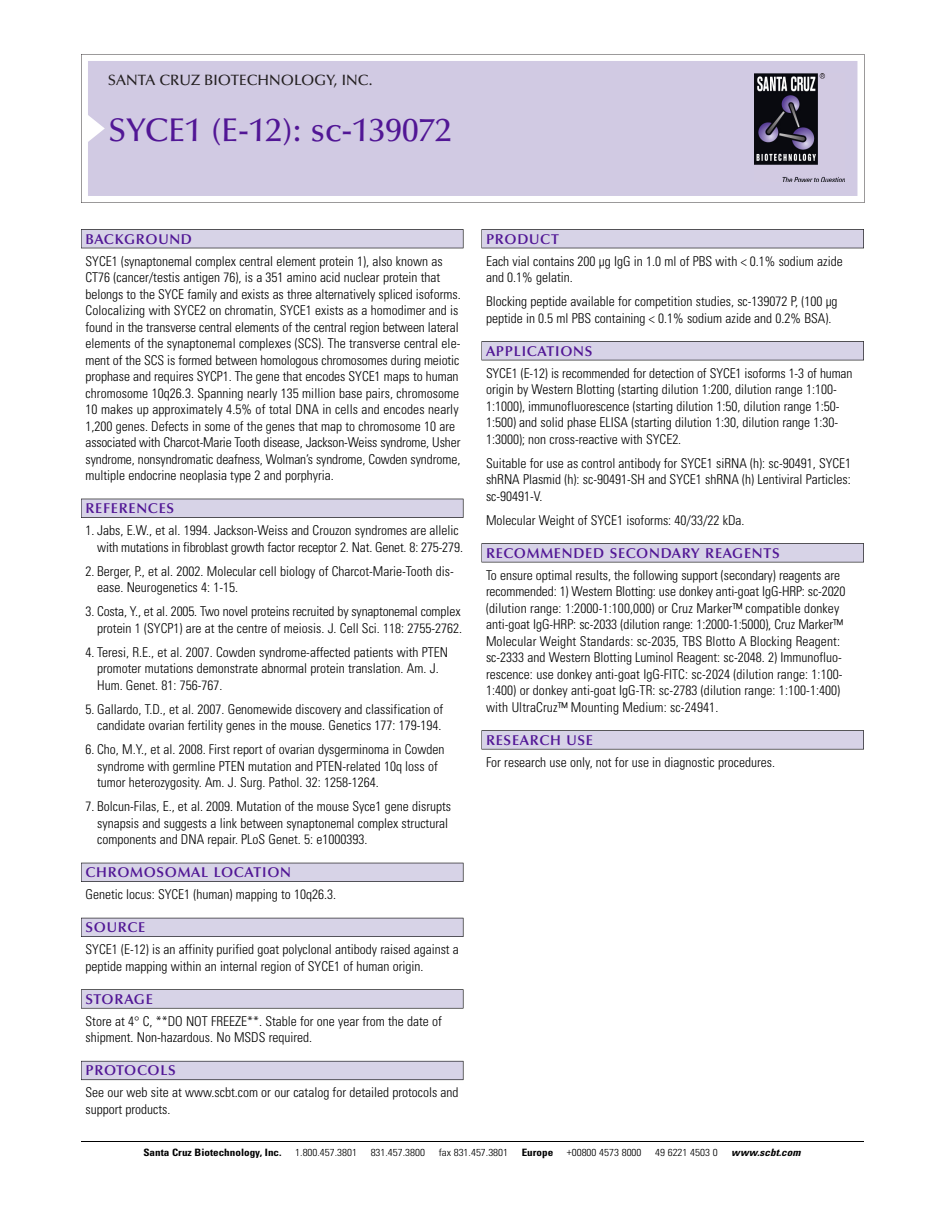
<style>
.page{position:relative;width:945px;height:1215px;background:#fff}
.page>*{position:absolute;margin:0;border:0;box-sizing:border-box;transform-origin:0 0}
.t1{font:500 33px "Optima";color:#511695}
.t2{font:500 15px "Optima";color:#231f20}
.t3{font:600 14.25px "Optima";letter-spacing:.05em;color:#511695}
.t4{font:300 condensed 13.5px/16.5px "Univers";color:#000}
.t5{font:300 condensed 10.2px "Univers";color:#000;scale:1.1 1}
.t6{font:700 condensed 10.2px "Univers";color:#000;scale:1.1 1}
.t7{font:italic 700 condensed 10.2px "Univers";letter-spacing:.005em;color:#000;scale:1.1 1}
</style>
<div class="page">
<svg style="left:81px;top:54px;width:783px;height:149px"></svg>
<div style="left:88px;top:61px;width:769px;height:135px;background:#d1cae3"></div>
<img style="left:755px;top:74px;width:90px;height:108px">
<div style="left:81px;top:229px;width:382px;height:19px;background:#525156"></div>
<div style="left:81px;top:230px;width:382px;height:18px;background:#d7d3e7"></div>
<div style="left:81px;top:499px;width:382px;height:19px;background:#515055"></div>
<div style="left:81px;top:499px;width:382px;height:18px;background:#d7d3e7"></div>
<div style="left:81px;top:863px;width:382px;height:19px;background:#525158"></div>
<div style="left:81px;top:863px;width:382px;height:18px;background:#d7d3e7"></div>
<div style="left:81px;top:918px;width:382px;height:19px;background:#54535a"></div>
<div style="left:81px;top:918px;width:382px;height:18px;background:#d7d3e7"></div>
<svg style="left:81px;top:989px;width:382px;height:20px"></svg>
<div style="left:81px;top:990px;width:382px;height:18px;background:#d7d3e7"></div>
<div style="left:81px;top:1061px;width:382px;height:19px;background:#66646e"></div>
<div style="left:81px;top:1061px;width:382px;height:18px;background:#d7d3e7"></div>
<div style="left:482px;top:229px;width:382px;height:19px;background:#525156"></div>
<div style="left:482px;top:230px;width:381px;height:18px;background:#d7d3e7"></div>
<div style="left:482px;top:341px;width:382px;height:19px;background:#525155"></div>
<div style="left:482px;top:342px;width:381px;height:18px;background:#d7d3e7"></div>
<div style="left:482px;top:543px;width:382px;height:19px;background:#545357"></div>
<div style="left:482px;top:544px;width:381px;height:18px;background:#d7d3e7"></div>
<div style="left:482px;top:730px;width:382px;height:19px;background:#575759"></div>
<div style="left:482px;top:731px;width:381px;height:18px;background:#d7d3e7"></div>
<hr style="left:81px;top:1141px;width:783px;height:1px;background:#000">
<p class="t2" style="left:108px;top:74px;width:266px">SANTA CRUZ BIOTECHNOLOGY, INC.</p>
<h1 class="t1" style="left:108px;top:117px;width:345px">SYCE1 (E-12): sc-139072</h1>
<p class="t3" style="left:86px;top:233px;width:108px">BACKGROUND</p>
<p class="t4" style="left:86px;top:254px;width:377px">SYCE1 (synaptonemal complex central element protein 1), also known as CT76 (cancer/testis antigen 76), is a 351 amino acid nuclear protein that belongs to the SYCE family and exists as three alternatively spliced isoforms.<br>Colocalizing with SYCE2 on chromatin, SYCE1 exists as a homodimer and is found in the transverse central elements of the central region between lateral elements of the synaptonemal complexes (SCS). The transverse central ele&shy;ment of the SCS is formed between homologous chromosomes during meiotic prophase and requires SYCP1. The gene that encodes SYCE1 maps to human chromosome 10q26.3. Spanning nearly 135 million base pairs, chromosome 10 makes up approximately 4.5% of total DNA in cells and encodes nearly 1,200 genes. Defects in some of the genes that map to chromosome 10 are associated with Charcot-Marie Tooth disease, Jackson-Weiss syndrome, Usher syndrome, nonsyndromatic deafness, Wolman’s syndrome, Cowden syndrome, multiple endocrine neoplasia type 2 and porphyria.</p>
<p class="t3" style="left:86px;top:503px;width:90px">REFERENCES</p>
<p class="t4" style="left:97px;top:523px;width:368px;text-indent:-12px">1. Jabs, E.W., et al. 1994. Jackson-Weiss and Crouzon syndromes are allelic with mutations in fibroblast growth factor receptor 2. Nat. Genet. 8: 275-279.</p>
<p class="t4" style="left:97px;top:564px;width:358px;text-indent:-12px">2. Berger, P., et al. 2002. Molecular cell biology of Charcot-Marie-Tooth dis&shy;ease. Neurogenetics 4: 1-15.</p>
<p class="t4" style="left:86px;top:604px;width:378px;text-align:right">3. Costa, Y., et al. 2005. Two novel proteins recruited by synaptonemal complex protein 1 (SYCP1) are at the centre of meiosis. J. Cell Sci. 118: 2755-2762.</p>
<p class="t4" style="left:97px;top:645px;width:352px;text-indent:-12px">4. Teresi, R.E., et al. 2007. Cowden syndrome-affected patients with PTEN promoter mutations demonstrate abnormal protein translation. Am. J.<br>Hum. Genet. 81: 756-767.</p>
<p class="t4" style="left:86px;top:702px;width:359px;text-align:right">5. Gallardo, T.D., et al. 2007. Genomewide discovery and classification of candidate ovarian fertility genes in the mouse. Genetics 177: 179-194.</p>
<p class="t4" style="left:97px;top:742px;width:349px;text-indent:-12px">6. Cho, M.Y., et al. 2008. First report of ovarian dysgerminoma in Cowden syndrome with germline PTEN mutation and PTEN-related 10q loss of tumor heterozygosity. Am. J. Surg. Pathol. 32: 1258-1264.</p>
<p class="t4" style="left:97px;top:799px;width:355px;text-indent:-12px">7. Bolcun-Filas, E., et al. 2009. Mutation of the mouse Syce1 gene disrupts synapsis and suggests a link between synaptonemal complex structural components and DNA repair. PLoS Genet. 5: e1000393.</p>
<p class="t3" style="left:86px;top:867px;width:207px">CHROMOSOMAL LOCATION</p>
<p class="t4" style="left:86px;top:887px;width:252px">Genetic locus: SYCE1 (human) mapping to 10q26.3.</p>
<p class="t3" style="left:86px;top:922px;width:61px">SOURCE</p>
<p class="t4" style="left:86px;top:942px;width:375px">SYCE1 (E-12) is an affinity purified goat polyclonal antibody raised against a peptide mapping within an internal region of SYCE1 of human origin.</p>
<p class="t3" style="left:86px;top:993px;width:69px">STORAGE</p>
<p class="t4" style="left:86px;top:1014px;width:358px">Store at 4° C, **DO NOT FREEZE**. Stable for one year from the date of shipment. Non-hazardous. No MSDS required.</p>
<p class="t3" style="left:86px;top:1065px;width:92px">PROTOCOLS</p>
<p class="t4" style="left:86px;top:1085px;width:375px">See our web site at www.scbt.com or our catalog for detailed protocols and support products.</p>
<p class="t3" style="left:486px;top:233px;width:74px">PRODUCT</p>
<p class="t4" style="left:486px;top:254px;width:358px">Each vial contains 200 µg IgG in 1.0 ml of PBS with &lt; 0.1% sodium azide and 0.1% gelatin.</p>
<p class="t4" style="left:486px;top:294px;width:353px">Blocking peptide available for competition studies, sc-139072 P, (100 µg peptide in 0.5 ml PBS containing &lt; 0.1% sodium azide and 0.2% BSA).</p>
<p class="t3" style="left:486px;top:345px;width:108px">APPLICATIONS</p>
<p class="t4" style="left:486px;top:366px;width:368px">SYCE1 (E-12) is recommended for detection of SYCE1 isoforms 1-3 of human origin by Western Blotting (starting dilution 1:200, dilution range 1:100- 1:1000), immunofluorescence (starting dilution 1:50, dilution range 1:50- 1:500) and solid phase ELISA (starting dilution 1:30, dilution range 1:30- 1:3000); non cross-reactive with SYCE2.</p>
<p class="t4" style="left:486px;top:456px;width:367px;text-align:justify">Suitable for use as control antibody for SYCE1 siRNA (h): sc-90491, SYCE1 shRNA Plasmid (h): sc-90491-SH and SYCE1 shRNA (h) Lentiviral Particles: sc-90491-V.</p>
<p class="t4" style="left:486px;top:513px;width:260px">Molecular Weight of SYCE1 isoforms: 40/33/22 kDa.</p>
<p class="t3" style="left:486px;top:547px;width:295px">RECOMMENDED SECONDARY REAGENTS</p>
<p class="t4" style="left:486px;top:568px;width:361px">To ensure optimal results, the following support (secondary) reagents are recommended: 1) Western Blotting: use donkey anti-goat IgG-HRP: sc-2020 (dilution range: 1:2000-1:100,000) or Cruz Marker™ compatible donkey anti-goat IgG-HRP: sc-2033 (dilution range: 1:2000-1:5000), Cruz Marker™ Molecular Weight Standards: sc-2035, TBS Blotto A Blocking Reagent: sc-2333 and Western Blotting Luminol Reagent: sc-2048. 2) Immunofluo&shy;rescence: use donkey anti-goat IgG-FITC: sc-2024 (dilution range: 1:100- 1:400) or donkey anti-goat IgG-TR: sc-2783 (dilution range: 1:100-1:400) with UltraCruz™ Mounting Medium: sc-24941.</p>
<p class="t3" style="left:486px;top:734px;width:109px">RESEARCH USE</p>
<p class="t4" style="left:486px;top:755px;width:290px">For research use only, not for use in diagnostic procedures.</p>
<p class="t6" style="left:143px;top:1148px;width:127px">Santa Cruz Biotechnology, Inc.</p>
<p class="t5" style="left:295px;top:1148px;width:58px">1.800.457.3801</p>
<p class="t5" style="left:371px;top:1148px;width:51px">831.457.3800</p>
<p class="t5" style="left:439px;top:1148px;width:65px">fax 831.457.3801</p>
<p class="t6" style="left:522px;top:1148px;width:30px">Europe</p>
<p class="t5" style="left:567px;top:1148px;width:69px">+00800 4573 8000</p>
<p class="t5" style="left:655px;top:1148px;width:58px">49 6221 4503 0</p>
<p class="t7" style="left:731px;top:1148px;width:64px">www.scbt.com</p>
</div>
